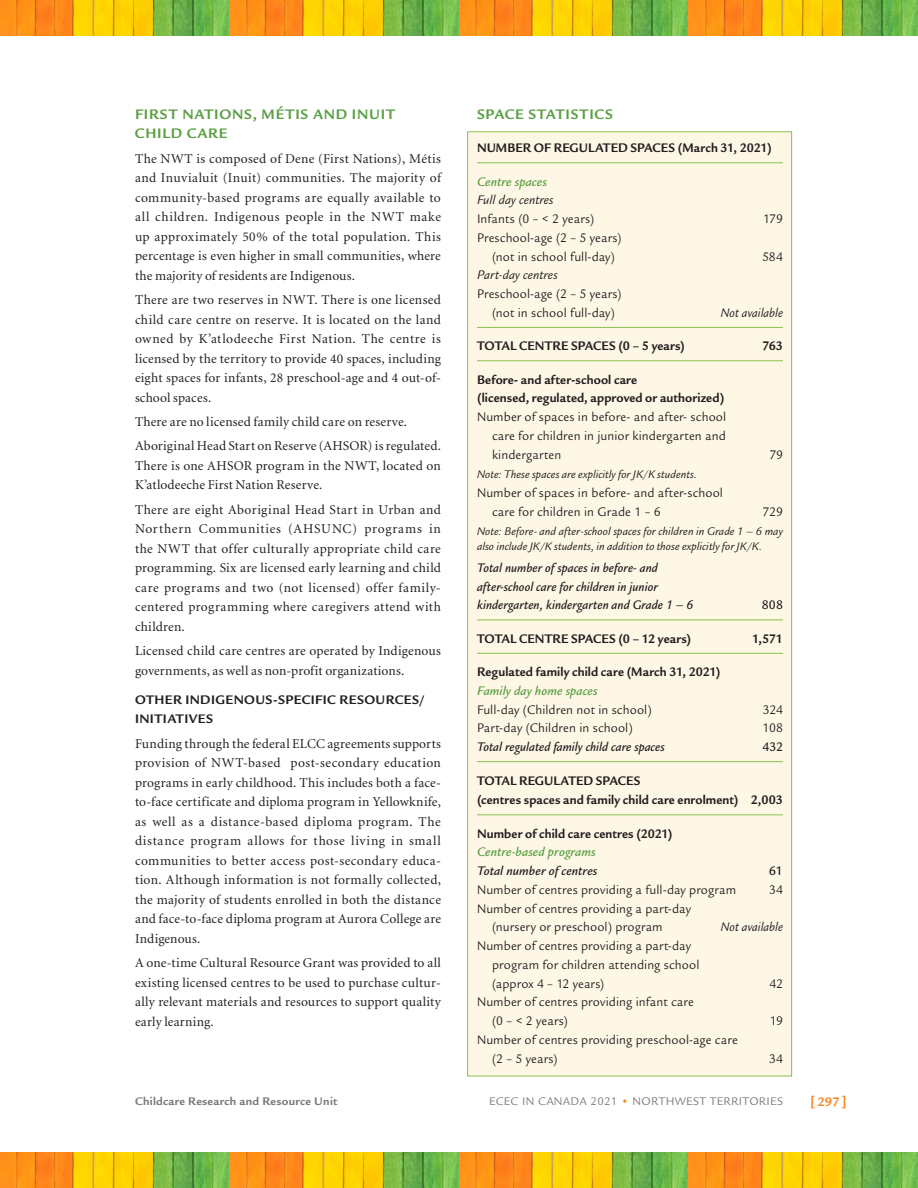
<style>
.page{position:relative;width:918px;height:1188px;background:#fff}
.page>*{position:absolute;margin:0;border:0;box-sizing:border-box;transform-origin:0 0}
.t1{font:700 15px "Legacy San ITC";letter-spacing:.05em;color:#5a9f44}
.t2{font:13.5px/19.5px "Minion";letter-spacing:.015em;color:#231f20;text-align:justify}
.t3{font:13.5px/18.8px "Legacy San ITC";letter-spacing:.01em;color:#231f20;scale:.95 1}
.t4{font:700 13.5px/18.8px "Legacy San ITC";letter-spacing:.01em;color:#231f20;scale:.95 1}
.t5{font:italic 500 13.5px/18.8px "Legacy San ITC";letter-spacing:.005em;color:#231f20;scale:.95 1}
.t6{font:italic 500 13.5px "Legacy San ITC";letter-spacing:.005em;color:#5a9f44}
.t7{font:700 13.5px "Legacy San ITC";letter-spacing:.01em;color:#231f20}
.t8{font:700 13.5px "Legacy San ITC";letter-spacing:-.01em;color:#231f20;scale:.95 1}
.t9{font:italic 13.5px "Legacy San ITC";letter-spacing:.005em;color:#231f20}
.t10{font:italic 13.5px "Legacy San ITC";letter-spacing:.005em;color:#231f20;scale:.95 1}
.t11{font:italic 500 13.5px "Legacy San ITC";letter-spacing:.005em;color:#231f20}
.t12{font:500 13.5px "Legacy San ITC";color:#231f20;scale:.95 1}
.t13{font:700 13.5px "Legacy San ITC";color:#f68824}
.t14{font:500 13.5px "Legacy San ITC";color:#231f20}
.t15{font:italic 12px/15px "Legacy San ITC";letter-spacing:.01em;color:#231f20}
.t16{font:12px "Legacy San ITC";letter-spacing:.025em;color:#77797b}
.t17{font:700 12px "Legacy San ITC";letter-spacing:.025em;color:#77797b}
.s1{color:#f68824}
</style>
<div class="page">
<img style="left:0;top:1152px;width:230px;height:36px">
<svg style="left:230px;top:1152px;width:229px;height:36px;background:#ccb021"></svg>
<svg style="left:459px;top:1152px;width:229px;height:36px;background:#ccb021"></svg>
<svg style="left:688px;top:1152px;width:230px;height:36px;background:#ccaf21"></svg>
<img style="left:0;top:0;width:230px;height:36px">
<svg style="left:230px;top:0;width:229px;height:36px;background:#ccb021"></svg>
<svg style="left:459px;top:0;width:229px;height:36px;background:#ccb021"></svg>
<svg style="left:688px;top:0;width:230px;height:36px;background:#ccaf21"></svg>
<div style="left:467px;top:131px;width:325px;height:945px;background:#fff7e6;border:1px solid #88c14a"></div>
<hr style="left:477px;top:162px;width:306px;height:1px;background:#88c14a">
<hr style="left:477px;top:327px;width:306px;height:1px;background:#88c14a">
<hr style="left:477px;top:360px;width:306px;height:1px;background:#88c14a">
<hr style="left:477px;top:620px;width:306px;height:1px;background:#88c14a">
<hr style="left:477px;top:653px;width:306px;height:1px;background:#88c14a">
<hr style="left:477px;top:761px;width:306px;height:1px;background:#88c14a">
<hr style="left:477px;top:814px;width:306px;height:1px;background:#88c14a">
<p class="t1" style="left:135px;top:106px;width:73px">Fir st Nation</p>
<p class="t1" style="left:244px;top:106px;width:86px">s, Méti s and</p>
<p class="t1" style="left:352px;top:106px;width:31px">Inuit</p>
<p class="t1" style="left:135px;top:125px;width:8px">chi</p>
<p class="t1" style="left:162px;top:125px;width:52px">ld care</p>
<p class="t2" style="left:135px;top:149px;width:308px">The NWT is composed of Dene (First Nations), Métis and Inuvialuit (Inuit) communities. The majority of community-based programs are equally available to all children. Indigenous people in the NWT make up approximately 50% of the total population. This percentage is even higher in small communities, where the majority of residents are Indigenous.</p>
<p class="t2" style="left:135px;top:291px;width:308px">There are two reserves in NWT. There is one licensed child care centre on reserve. It is located on the land owned by K’atlodeeche First Nation. The centre is licensed by the territory to provide 40 spaces, including eight spaces for infants, 28 preschool-age and 4 out-of&shy;school spaces.</p>
<p class="t2" style="left:135px;top:410px;width:307px;line-height:24.5px">There are no licensed family child care on reserve.<br>Aboriginal Head Start on Reserve (AHSOR) is regulated.</p>
<p class="t2" style="left:135px;top:456px;width:308px">There is one AHSOR program in the NWT, located on<br>K’atlodeeche First Nation Reserve.</p>
<p class="t2" style="left:135px;top:500px;width:308px">There are eight Aboriginal Head Start in Urban and Northern Communities (AHSUNC) programs in the NWT that offer culturally appropriate child care programming. Six are licensed early learning and child care programs and two (not licensed) offer family&shy;centered programming where caregivers attend with children.</p>
<p class="t2" style="left:135px;top:642px;width:307px">Licensed child care centres are operated by Indigenous governments, as well as non-profit organizations.</p>
<p class="t7" style="left:135px;top:692px;width:15px">Other</p>
<p class="t7" style="left:185px;top:692px;width:15px">Indigeno</p>
<p class="t7" style="left:255px;top:692px;width:41px">us-specific</p>
<p class="t7" style="left:340px;top:692px;width:50px">resource</p>
<p class="t7" style="left:412px;top:692px;width:14px">s/</p>
<p class="t7" style="left:135px;top:711px;width:5px">initi</p>
<p class="t7" style="left:167px;top:711px;width:12px">ative</p>
<p class="t7" style="left:206px;top:711px;width:9px">s</p>
<p class="t2" style="left:135px;top:734px;width:308px">Funding through the federal ELCC agreements supports provision of NWT-based post-secondary education programs in early childhood. This includes both a face&shy;to-face certificate and diploma program in Yellowknife, as well as a distance-based diploma program. The distance program allows for those living in small communities to better access post-secondary educa&shy;tion. Although information is not formally collected, the majority of students enrolled in both the distance and face-to-face diploma program at Aurora College are Indigenous.</p>
<p class="t2" style="left:135px;top:953px;width:308px">A one-time Cultural Resource Grant was provided to all existing licensed centres to be used to purchase cultur&shy;ally relevant materials and resources to support quality early learning.</p>
<p class="t1" style="left:477px;top:106px;width:34px">Space</p>
<p class="t1" style="left:528px;top:106px;width:57px">stati stic</p>
<p class="t1" style="left:605px;top:106px;width:9px">s</p>
<p class="t4" style="left:477px;top:139px;width:91px">Number of reg</p>
<p class="t4" style="left:579px;top:139px;width:30px">ulated</p>
<p class="t8" style="left:631px;top:140px;width:150px">spaces (March 31, 2021)</p>
<p class="t6" style="left:477px;top:174px;width:71px">Centre spaces</p>
<p class="t9" style="left:477px;top:193px;width:78px">Full day centres</p>
<p class="t3" style="left:477px;top:210px;width:125px">Infants (0 – &lt; 2 years)</p>
<p class="t3" style="left:763px;top:210px;width:22px">179</p>
<p class="t3" style="left:492px;top:228px;width:138px;text-indent:-15px">Preschool-age (2 – 5 years) (not in school full-day)</p>
<p class="t3" style="left:762px;top:247px;width:24px">584</p>
<p class="t9" style="left:477px;top:268px;width:82px">Part-day centres</p>
<p class="t3" style="left:492px;top:285px;width:138px;text-indent:-15px">Preschool-age (2 – 5 years) (not in school full-day)</p>
<p class="t10" style="left:721px;top:305px;width:67px">Not available</p>
<p class="t4" style="left:477px;top:337px;width:54px">Tot al centre</p>
<p class="t4" style="left:571px;top:337px;width:121px">spaces (0 – 5 years)</p>
<p class="t4" style="left:762px;top:337px;width:23px">763</p>
<p class="t4" style="left:477px;top:370px;width:262px">Before- and after-school care<br>(licensed, regulated, approved or authorized)</p>
<p class="t3" style="left:492px;top:408px;width:248px;text-align:justify;text-indent:-15px">Number of spaces in before- and after- school care for children in junior kindergarten and kindergarten</p>
<p class="t3" style="left:769px;top:445px;width:16px">79</p>
<p class="t15" style="left:477px;top:467px;width:222px">Note: These spaces are explicitly for JK/K students.</p>
<p class="t3" style="left:492px;top:483px;width:245px;text-indent:-15px">Number of spaces in before- and after-school care for children in Grade 1 – 6</p>
<p class="t3" style="left:762px;top:502px;width:23px">729</p>
<p class="t15" style="left:477px;top:524px;width:307px">Note: Before- and after-school spaces for children in Grade 1 – 6 may also include JK/K students, in addition to those explicitly for JK/K.</p>
<p class="t5" style="left:477px;top:558px;width:229px">Total number of spaces in before- and after-school care for children in junior kindergarten, kindergarten and Grade 1 – 6</p>
<p class="t12" style="left:762px;top:597px;width:24px">808</p>
<p class="t4" style="left:477px;top:629px;width:54px">Tot al centre</p>
<p class="t8" style="left:571px;top:631px;width:128px">spaces (0 – 12 years)</p>
<p class="t4" style="left:752px;top:629px;width:34px">1,571</p>
<p class="t4" style="left:477px;top:663px;width:258px">Regulated family child care (March 31, 2021)</p>
<p class="t6" style="left:477px;top:683px;width:122px">Family day home spaces</p>
<p class="t3" style="left:477px;top:700px;width:186px">Full-day (Children not in school)</p>
<p class="t3" style="left:763px;top:700px;width:23px">324</p>
<p class="t3" style="left:477px;top:719px;width:166px">Part-day (Children in school)</p>
<p class="t3" style="left:763px;top:719px;width:23px">108</p>
<p class="t5" style="left:477px;top:738px;width:199px">Total regulated family child care spaces</p>
<p class="t12" style="left:762px;top:739px;width:23px">432</p>
<p class="t4" style="left:477px;top:771px;width:54px">Tot al reg</p>
<p class="t4" style="left:544px;top:771px;width:30px">ulated</p>
<p class="t4" style="left:477px;top:770px;width:324px;line-height:19.8px;text-indent:119px">spaces<br>(centres spaces and family child care enrolment) 2,003</p>
<p class="t4" style="left:477px;top:824px;width:207px">Number of child care centres (2021)</p>
<p class="t6" style="left:477px;top:845px;width:120px">Centre-based programs</p>
<p class="t11" style="left:477px;top:863px;width:122px">Total number of centres</p>
<p class="t14" style="left:769px;top:863px;width:16px">61</p>
<p class="t3" style="left:477px;top:880px;width:274px">Number of centres providing a full-day program</p>
<p class="t3" style="left:769px;top:880px;width:16px">34</p>
<p class="t3" style="left:492px;top:899px;width:211px;text-indent:-15px">Number of centres providing a part-day (nursery or preschool) program</p>
<p class="t10" style="left:721px;top:920px;width:67px">Not available</p>
<p class="t3" style="left:492px;top:937px;width:220px;text-indent:-15px">Number of centres providing a part-day program for children attending school (approx 4 – 12 years)</p>
<p class="t3" style="left:492px;top:993px;width:214px;text-indent:-15px">Number of centres providing infant care (0 – &lt; 2 years)</p>
<p class="t3" style="left:492px;top:1030px;width:260px;text-indent:-15px">Number of centres providing preschool-age care (2 – 5 years)</p>
<p class="t3" style="left:769px;top:974px;width:16px">42</p>
<p class="t3" style="left:770px;top:1012px;width:15px">19</p>
<p class="t3" style="left:769px;top:1049px;width:16px">34</p>
<p class="t17" style="left:135px;top:1095px;width:204px">Childcare Research and Resource Unit</p>
<p class="t16" style="left:489px;top:1095px;width:295px">ECEC in Canada 2021 <span class="s1">•</span> northwest territories</p>
<p class="t13" style="left:810px;top:1094px;width:38px">[ 297 ]</p>
</div>
